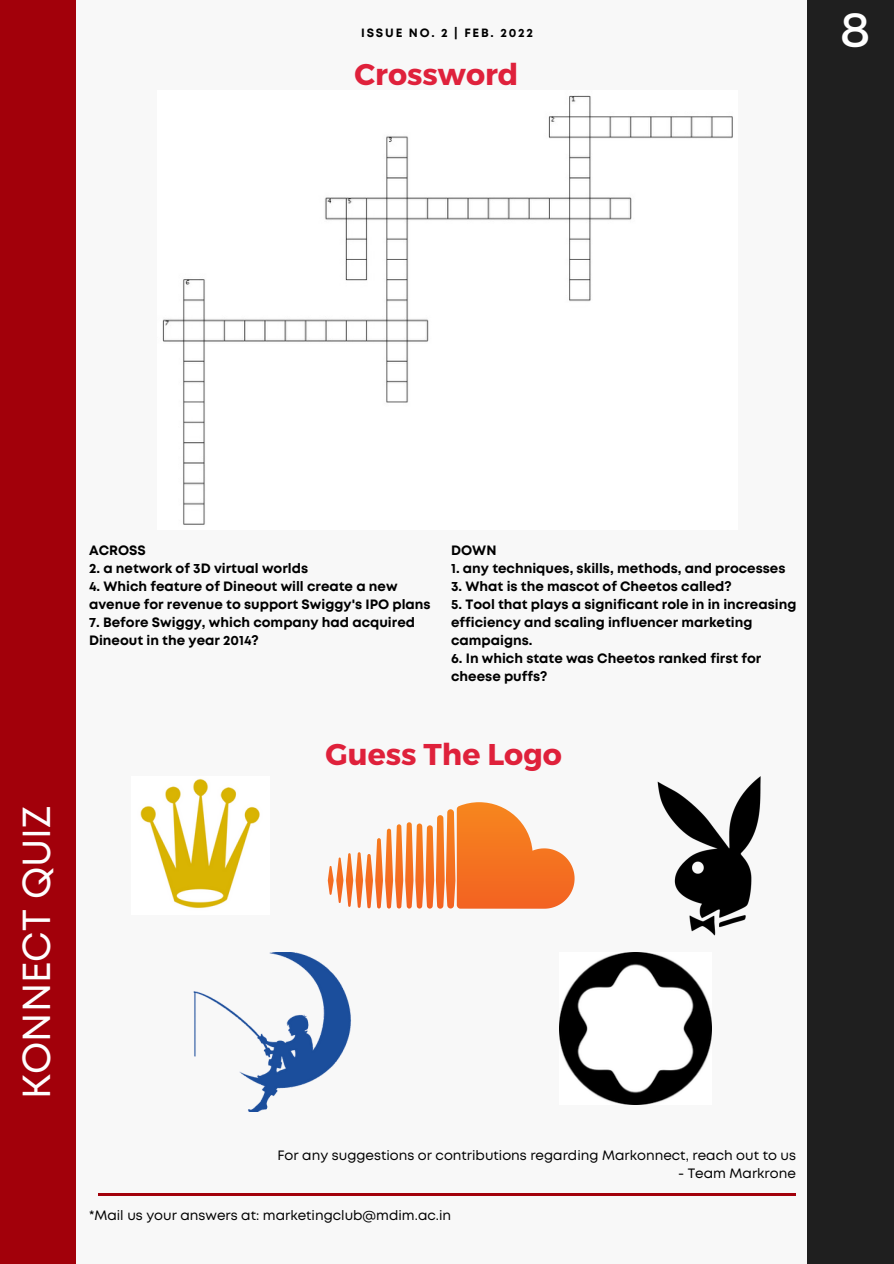
<style>
.page{position:relative;width:894px;height:1264px;background:#fff}
.page>*{position:absolute;margin:0;border:0;box-sizing:border-box;transform-origin:0 0}
.t1{font:48px "Montserrat";color:#fff}
.t2{font:39px "Mont";color:#fefefe}
.t3{font:700 30px "Montserrat";color:#df213b}
.t4{font:700 13.5px/18px "Mont";color:#000}
.t5{font:13.5px "Mont";color:#000}
.t6{font:700 12px "Mont";letter-spacing:.15em;color:#000}
</style>
<div class="page">
<div style="left:0;top:0;width:893px;height:1263px;background:#f8f8f8"></div>
<div style="left:807px;top:0;width:86px;height:1263px;background:#1f1f1f"></div>
<div style="left:0;top:0;width:75px;height:1263px;background:#a2000a"></div>
<hr style="left:98px;top:1193px;width:697px;height:2px;background:#a2000a">
<img style="left:140px;top:779px;width:120px;height:129px">
<svg style="left:328px;top:802px;width:246px;height:106px"></svg>
<img style="left:657px;top:776px;width:104px;height:159px">
<img style="left:193px;top:952px;width:158px;height:159px">
<img style="left:559px;top:952px;width:152px;height:152px">
<img style="left:162px;top:95px;width:571px;height:430px">
<p class="t6" style="left:361px;top:28px;width:173px">ISSUE NO. 2 | FEB. 2022</p>
<p class="t3" style="left:354px;top:55px;width:165px">Crossword</p>
<p class="t1" style="left:839px;top:-2px;width:32px">8</p>
<p class="t2" style="left:22px;top:1098px;width:294px;rotate:-90deg">KONNECT QUIZ</p>
<p class="t4" style="left:89px;top:542px;width:58px">ACROSS</p>
<p class="t4" style="left:89px;top:560px;width:220px">2. a network of 3D virtual worlds</p>
<p class="t4" style="left:89px;top:578px;width:343px">4. Which feature of Dineout will create a new avenue for revenue to support Swiggy's IPO plans</p>
<p class="t4" style="left:89px;top:614px;width:327px">7. Before Swiggy, which company had acquired<br>Dineout in the year 2014?</p>
<p class="t4" style="left:451px;top:542px;width:47px">DOWN</p>
<p class="t4" style="left:451px;top:560px;width:336px">1. any techniques, skills, methods, and processes</p>
<p class="t4" style="left:451px;top:578px;width:282px">3. What is the mascot of Cheetos called?</p>
<p class="t4" style="left:451px;top:596px;width:347px">5. Tool that plays a significant role in in increasing efficiency and scaling influencer marketing campaigns.</p>
<p class="t4" style="left:451px;top:650px;width:312px">6. In which state was Cheetos ranked first for cheese puffs?</p>
<p class="t3" style="left:325px;top:735px;width:238px">Guess The Logo</p>
<p class="t5" style="left:277px;top:1150px;width:520px">For any suggestions or contributions regarding Markonnect, reach out to us</p>
<p class="t5" style="left:677px;top:1168px;width:119px">- Team Markrone</p>
<p class="t5" style="left:89px;top:1209px;width:363px">*Mail us your answers at: marketingclub@mdim.ac.in</p>
</div>
